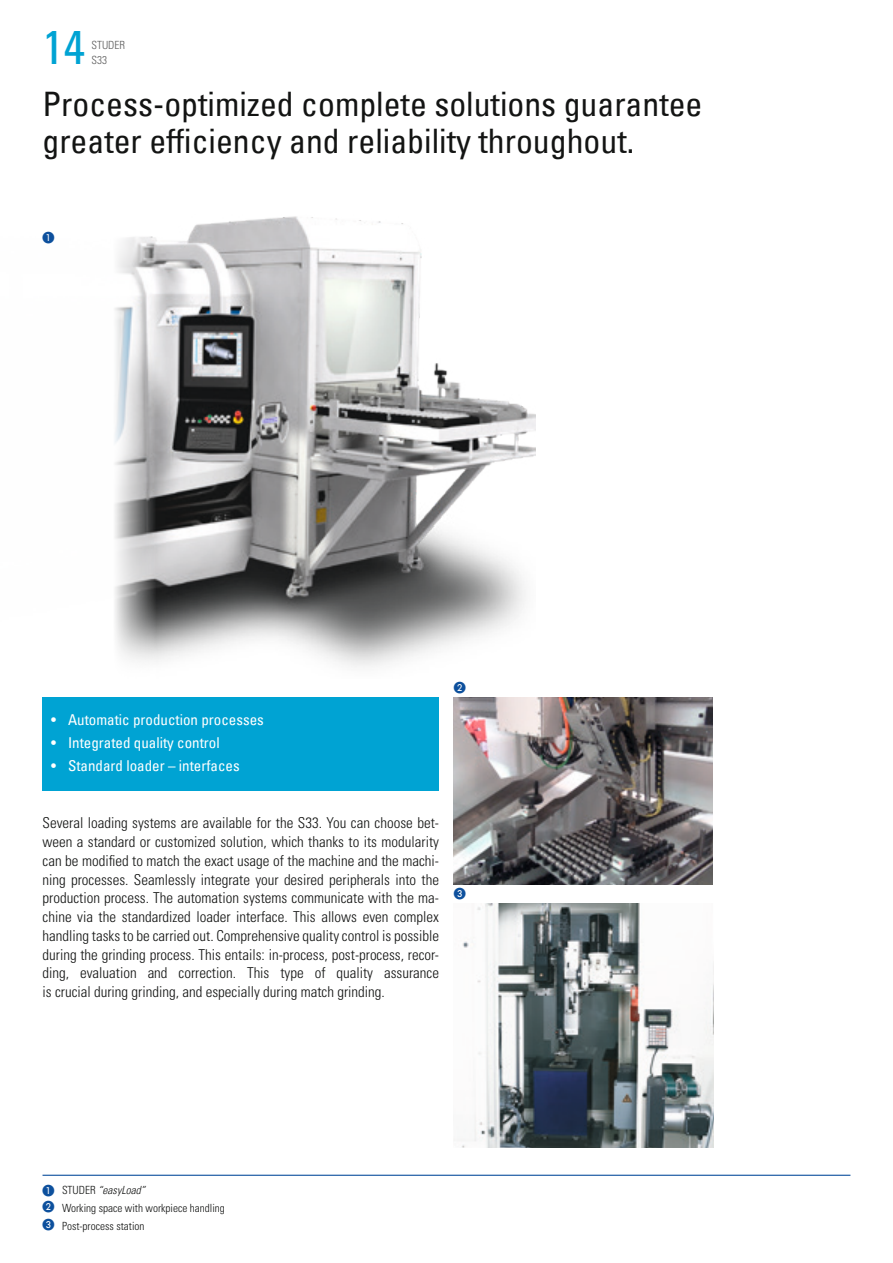
<style>
.page{position:relative;width:893px;height:1263px;background:#fff}
.page>*{position:absolute;margin:0;border:0;box-sizing:border-box;transform-origin:0 0}
.t1{font:condensed 48px "Univers Com 57";color:#00a3d3}
.t2{font:condensed 33.75px/37.5px "Univers Com 57";color:#131413}
.t3{font:300 condensed 15px/18.8px "Univers LT Std";color:#131413;text-align:justify}
.t4{font:condensed 15px "Univers Com 57";color:#fff}
.t5{font:300 condensed 11.25px/18px "Univers LT Std";color:#131413}
.t6{font:11.25px "Univers Com 47 Light Cond Obl";color:#131413}
.t7{font:300 condensed 11.25px/15px "Univers LT Std";color:#5a5a5a}
.s1{color:#0d509d}
.s2{font-family:"Univers LT Std";font-weight:300;font-stretch:condensed}
</style>
<div class="page">
<hr style="left:43px;top:1175px;width:807px;height:1px;background:#0d509d">
<div style="left:43px;top:697px;width:396px;height:94px;background:#00a3d3"></div>
<img style="left:454px;top:903px;width:259px;height:244px">
<img style="left:115px;top:216px;width:421px;height:451px">
<img style="left:454px;top:697px;width:259px;height:188px">
<h1 class="t1" style="left:43px;top:17px;width:44px">14</h1>
<p class="t7" style="left:91px;top:37px;width:35px">STUDER<br>S33</p>
<h2 class="t2" style="left:43px;top:85px;width:661px">Process-optimized complete solutions guarantee greater efficiency and reliability throughout.</h2>
<p class="t4" style="left:51px;top:710px;width:214px">• Automatic production processes</p>
<p class="t4" style="left:51px;top:733px;width:170px">• Integrated quality control</p>
<p class="t4" style="left:51px;top:756px;width:190px">• Standard loader – interfaces</p>
<p class="t3" style="left:43px;top:814px;width:398px">Several loading systems are available for the S33. You can choose bet&shy;ween a standard or customized solution, which thanks to its modularity can be modified to match the exact usage of the machine and the machi&shy;ning processes. Seamlessly integrate your desired peripherals into the production process. The automation systems communicate with the ma&shy;chine via the standardized loader interface. This allows even complex handling tasks to be carried out. Comprehensive quality control is possible during the grinding process. This entails: in-process, post-process, recor&shy;ding, evaluation and correction. This type of quality assurance is crucial during grinding, and especially during match grinding.</p>
<p class="t6" style="left:43px;top:1183px;width:104px"><span class="s1">❶</span> <span class="s2">STUDER</span> “easyLoad”</p>
<p class="t5" style="left:43px;top:1199px;width:184px"><span class="s1">❷</span> Working space with workpiece handling<br><span class="s1">❸</span> Post-process station</p>
</div>
